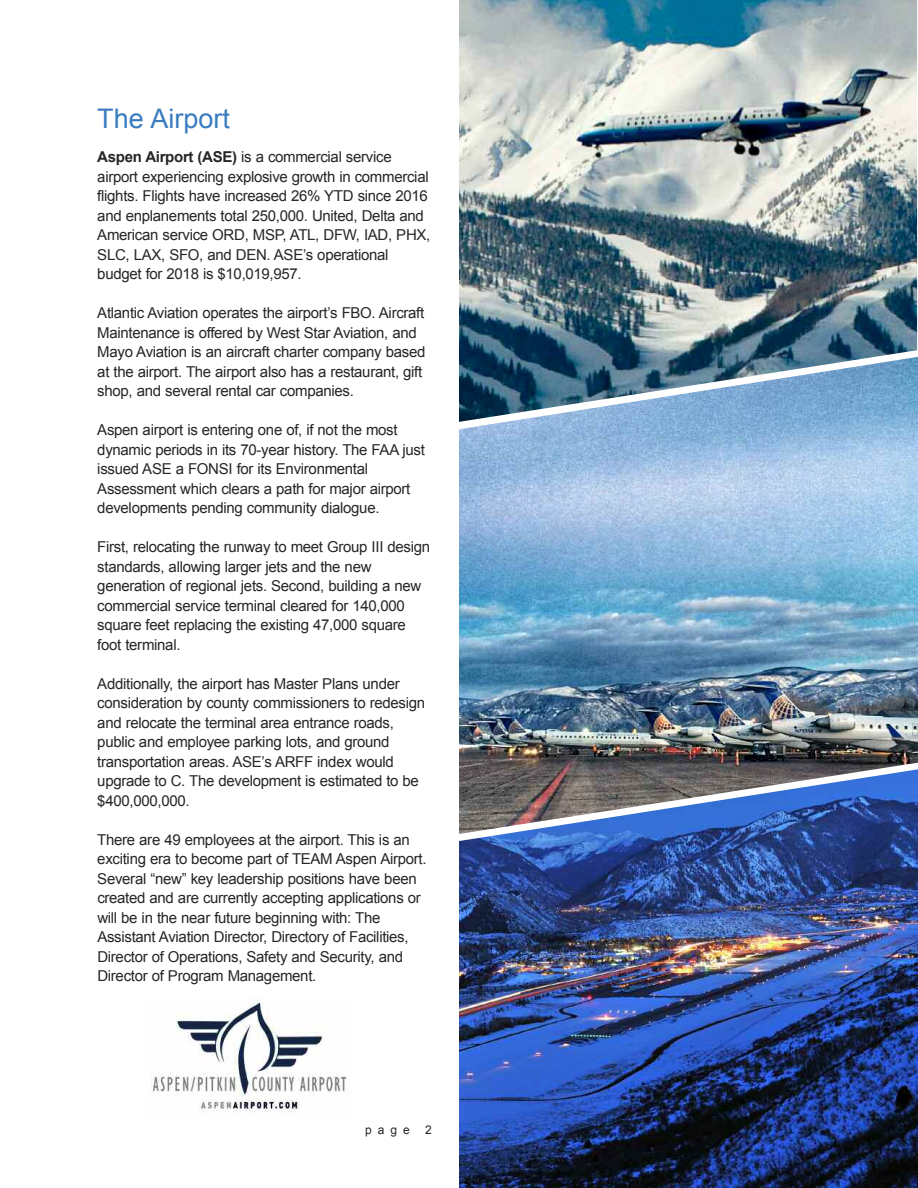
<style>
.page{position:relative;width:918px;height:1188px;background:#fff}
.page>*{position:absolute;margin:0;border:0;box-sizing:border-box;transform-origin:0 0}
.t1{font:27px "Arial";color:#397cc0}
.t2{font:15px/19.5px "Arial";letter-spacing:-.02em;color:#272627}
.t3{font:12px "Arial";color:#272627}
.s1{font-weight:700}
</style>
<div class="page">
<img style="left:459px;top:0;width:458px;height:357px">
<img style="left:459px;top:834px;width:459px;height:354px">
<img style="left:459px;top:357px;width:459px;height:477px">
<img style="left:151px;top:1002px;width:196px;height:110px">
<img style="left:154px;top:1004px;width:192px;height:92px">
<h1 class="t1" style="left:97px;top:103px;width:134px">The Airport</h1>
<p class="t2" style="left:97px;top:147px;width:335px"><span class="s1">Aspen Airport (ASE)</span> is a commercial service airport experiencing explosive growth in commercial flights. Flights have increased 26% YTD since 2016 and enplanements total 250,000. United, Delta and American service ORD, MSP, ATL, DFW, IAD, PHX, SLC, LAX, SFO, and DEN. ASE’s operational budget for 2018 is $10,019,957.</p>
<p class="t2" style="left:97px;top:303px;width:330px">Atlantic Aviation operates the airport’s FBO. Aircraft Maintenance is offered by West Star Aviation, and Mayo Aviation is an aircraft charter company based at the airport. The airport also has a restaurant, gift shop, and several rental car companies.</p>
<p class="t2" style="left:97px;top:420px;width:329px">Aspen airport is entering one of, if not the most dynamic periods in its 70-year history. The FAA just issued ASE a FONSI for its Environmental Assessment which clears a path for major airport developments pending community dialogue.</p>
<p class="t2" style="left:97px;top:537px;width:334px">First, relocating the runway to meet Group III design standards, allowing larger jets and the new generation of regional jets. Second, building a new commercial service terminal cleared for 140,000 square feet replacing the existing 47,000 square foot terminal.</p>
<p class="t2" style="left:97px;top:674px;width:329px">Additionally, the airport has Master Plans under consideration by county commissioners to redesign and relocate the terminal area entrance roads, public and employee parking lots, and ground transportation areas. ASE’s ARFF index would upgrade to C. The development is estimated to be $400,000,000.</p>
<p class="t2" style="left:97px;top:830px;width:331px">There are 49 employees at the airport. This is an exciting era to become part of TEAM Aspen Airport.<br>Several “new” key leadership positions have been created and are currently accepting applications or will be in the near future beginning with: The Assistant Aviation Director, Directory of Facilities, Director of Operations, Safety and Security, and Director of Program Management.</p>
<p class="t3" style="left:365px;top:1123px;width:46px">page</p>
<p class="t3" style="left:425px;top:1123px;width:8px">2</p>
</div>
